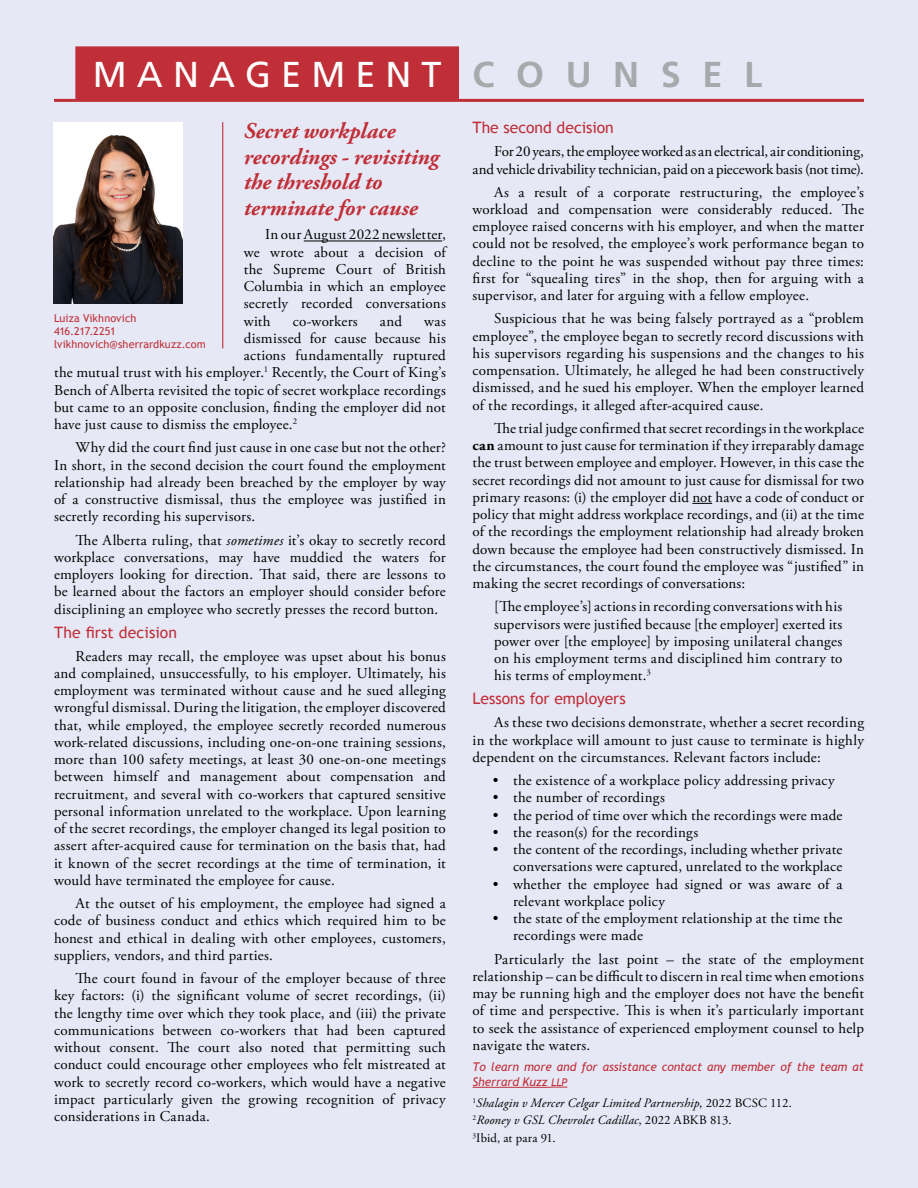
<style>
.page{position:relative;width:918px;height:1188px;background:#e6e8f5}
.page>*{position:absolute;margin:0;border:0;box-sizing:border-box;transform-origin:0 0}
.t1{font:36px "Frutiger";letter-spacing:.28em;color:#fff}
.t2{font:italic 700 22.5px/25.5px "Adobe Garamond Pro";letter-spacing:-.005em;color:#c02f38}
.t3{font:15.75px "Trebuchet MS";color:#c02f38}
.t4{font:15px/17.2px "Adobe Garamond Pro";letter-spacing:.015em;color:#000;text-align:justify}
.t5{font:15px/17.2px "Adobe Garamond Pro";letter-spacing:-.005em;color:#000;text-align:right}
.t6{font:italic 12.75px/17.4px "Adobe Garamond Pro";letter-spacing:.015em;color:#000}
.t7{font:italic 12px/15px "Trebuchet MS";letter-spacing:-.005em;color:#c02f38}
.t8{font:10.8px/13px "Trebuchet MS";letter-spacing:.005em;color:#c02f38}
.s1{font-weight:700;color:#a7a9ac}
.s2{font-weight:700}
.s3{font-size:10.5px}
.s4{font-style:normal}
.s5{font-style:italic}
</style>
<div class="page">
<div style="left:75px;top:46px;width:384px;height:54px;background:#c02f38;border:3px solid #c02f38"></div>
<hr style="left:54px;top:99px;width:810px;height:3px;background:#c02f38">
<svg style="left:692px;top:503px;width:20px;height:1px"></svg>
<hr style="left:472px;top:1087px;width:79px;height:1px;background:#c02f38">
<svg style="left:551px;top:1087px;width:16px;height:1px"></svg>
<hr style="left:304px;top:241px;width:138px;height:1px;background:#000">
<hr style="left:222px;top:122px;width:1px;height:226px;background:#c02f38">
<img style="left:54px;top:122px;width:129px;height:181px">
<h1 class="t1" style="left:93px;top:53px;width:671px">MANAGEMENT <span class="s1">C O U N S E L</span></h1>
<p class="t3" style="left:472px;top:118px;width:143px">The second decision</p>
<p class="t5" style="left:472px;top:143px;width:393px">For 20 years, the employee worked as an electrical, air conditioning, and vehicle drivability technician, paid on a piecework basis (not time).</p>
<p class="t4" style="left:472px;top:184px;width:393px;text-indent:22px">As a result of a corporate restructuring, the employee’s workload and compensation were considerably reduced. The employee raised concerns with his employer, and when the matter could not be resolved, the employee’s work performance began to decline to the point he was suspended without pay three times: first for “squealing tires” in the shop, then for arguing with a supervisor, and later for arguing with a fellow employee.</p>
<p class="t4" style="left:472px;top:311px;width:393px;text-indent:22px">Suspicious that he was being falsely portrayed as a “problem employee”, the employee began to secretly record discussions with his supervisors regarding his suspensions and the changes to his compensation. Ultimately, he alleged he had been constructively dismissed, and he sued his employer. When the employer learned of the recordings, it alleged after-acquired cause.</p>
<p class="t4" style="left:472px;top:420px;width:393px;text-indent:22px">The trial judge confirmed that secret recordings in the workplace <span class="s2">can</span> amount to just cause for termination if they irreparably damage the trust between employee and employer. However, in this case the secret recordings did not amount to just cause for dismissal for two primary reasons: (i) the employer did not have a code of conduct or policy that might address workplace recordings, and (ii) at the time of the recordings the employment relationship had already broken down because the employee had been constructively dismissed. In the circumstances, the court found the employee was “justified” in making the secret recordings of conversations:</p>
<p class="t4" style="left:494px;top:598px;width:350px">[The employee’s] actions in recording conversations with his supervisors were justified because [the employer] exerted its power over [the employee] by imposing unilateral changes on his employment terms and disciplined him contrary to his terms of employment.<sup>3</sup></p>
<p class="t3" style="left:472px;top:689px;width:155px">Lessons for employers</p>
<p class="t4" style="left:472px;top:715px;width:393px;text-indent:22px">As these two decisions demonstrate, whether a secret recording in the workplace will amount to just cause to terminate is highly dependent on the circumstances. Relevant factors include:</p>
<p class="t4" style="left:493px;top:772px;width:343px">• the existence of a workplace policy addressing privacy</p>
<p class="t4" style="left:493px;top:790px;width:174px">• the number of recordings</p>
<p class="t4" style="left:493px;top:807px;width:351px">• the period of time over which the recordings were made</p>
<p class="t4" style="left:493px;top:824px;width:207px">• the reason(s) for the recordings</p>
<p class="t4" style="left:493px;top:841px;width:351px;text-align:right">• the content of the recordings, including whether private conversations were captured, unrelated to the workplace</p>
<p class="t4" style="left:513px;top:876px;width:331px;text-indent:-20px">• whether the employee had signed or was aware of a relevant workplace policy</p>
<p class="t4" style="left:513px;top:910px;width:331px;text-indent:-20px">• the state of the employment relationship at the time the recordings were made</p>
<p class="t4" style="left:472px;top:951px;width:393px;text-indent:22px">Particularly the last point – the state of the employment relationship – can be difficult to discern in real time when emotions may be running high and the employer does not have the benefit of time and perspective. This is when it’s particularly important to seek the assistance of experienced employment counsel to help navigate the waters.</p>
<p class="t7" style="left:472px;top:1059px;width:393px">To learn more and for assistance contact any member of the team at<br>Sherrard Kuzz <span class="s3">LLP</span></p>
<p class="t6" style="left:472px;top:1095px;width:321px"><sup>1</sup>Shalagin v Mercer Celgar Limited Partnership<span class="s4">, 2022 BCSC 112.<br></span><sup>2</sup>Rooney v GSL Chevrolet Cadillac<span class="s4">, 2022 ABKB 813.<br></span><sup>3</sup><span class="s4">Ibid, at para 91.</span></p>
<h2 class="t2" style="left:244px;top:119px;width:197px">Secret workplace recordings - revisiting the threshold to terminate for cause</h2>
<p class="t4" style="left:244px;top:227px;width:204px;text-indent:22px">In our August 2022 newsletter, we wrote about a decision of the Supreme Court of British Columbia in which an employee secretly recorded conversations with</p>
<p class="t8" style="left:54px;top:312px;width:153px">Luiza Vikhnovich<br>416.217.2251 lvikhnovich@sherrardkuzz.com</p>
<p class="t4" style="left:293px;top:313px;width:67px">co-workers</p>
<p class="t4" style="left:380px;top:313px;width:24px">and</p>
<p class="t4" style="left:424px;top:313px;width:23px">was</p>
<p class="t4" style="left:244px;top:330px;width:204px">dismissed for cause because his</p>
<p class="t4" style="left:244px;top:347px;width:204px">actions fundamentally ruptured</p>
<p class="t4" style="left:54px;top:365px;width:393px">the mutual trust with his employer.<sup>1</sup> Recently, the Court of King’s</p>
<p class="t4" style="left:54px;top:382px;width:393px">Bench of Alberta revisited the topic of secret workplace recordings</p>
<p class="t4" style="left:54px;top:399px;width:393px">but came to an opposite conclusion, finding the employer did not</p>
<p class="t4" style="left:54px;top:416px;width:245px">have just cause to dismiss the employee.<sup>2</sup></p>
<p class="t4" style="left:54px;top:440px;width:393px;text-indent:22px">Why did the court find just cause in one case but not the other?<br>In short, in the second decision the court found the employment relationship had already been breached by the employer by way of a constructive dismissal, thus the employee was justified in secretly recording his supervisors.</p>
<p class="t4" style="left:54px;top:532px;width:393px;text-indent:22px">The Alberta ruling, that <span class="s5">sometimes</span> it’s okay to secretly record workplace conversations, may have muddied the waters for employers looking for direction. That said, there are lessons to be learned about the factors an employer should consider before disciplining an employee who secretly presses the record button.</p>
<p class="t3" style="left:54px;top:623px;width:125px">The first decision</p>
<p class="t4" style="left:54px;top:648px;width:393px;text-indent:22px">Readers may recall, the employee was upset about his bonus and complained, unsuccessfully, to his employer. Ultimately, his employment was terminated without cause and he sued alleging wrongful dismissal. During the litigation, the employer discovered that, while employed, the employee secretly recorded numerous work-related discussions, including one-on-one training sessions, more than 100 safety meetings, at least 30 one-on-one meetings between himself and management about compensation and recruitment, and several with co-workers that captured sensitive personal information unrelated to the workplace. Upon learning of the secret recordings, the employer changed its legal position to assert after-acquired cause for termination on the basis that, had it known of the secret recordings at the time of termination, it would have terminated the employee for cause.</p>
<p class="t4" style="left:54px;top:895px;width:393px;text-indent:22px">At the outset of his employment, the employee had signed a code of business conduct and ethics which required him to be honest and ethical in dealing with other employees, customers, suppliers, vendors, and third parties.</p>
<p class="t4" style="left:54px;top:970px;width:393px;text-indent:22px">The court found in favour of the employer because of three key factors: (i) the significant volume of secret recordings, (ii) the lengthy time over which they took place, and (iii) the private communications between co-workers that had been captured without consent. The court also noted that permitting such conduct could encourage other employees who felt mistreated at work to secretly record co-workers, which would have a negative impact particularly given the growing recognition of privacy considerations in Canada.</p>
</div>
